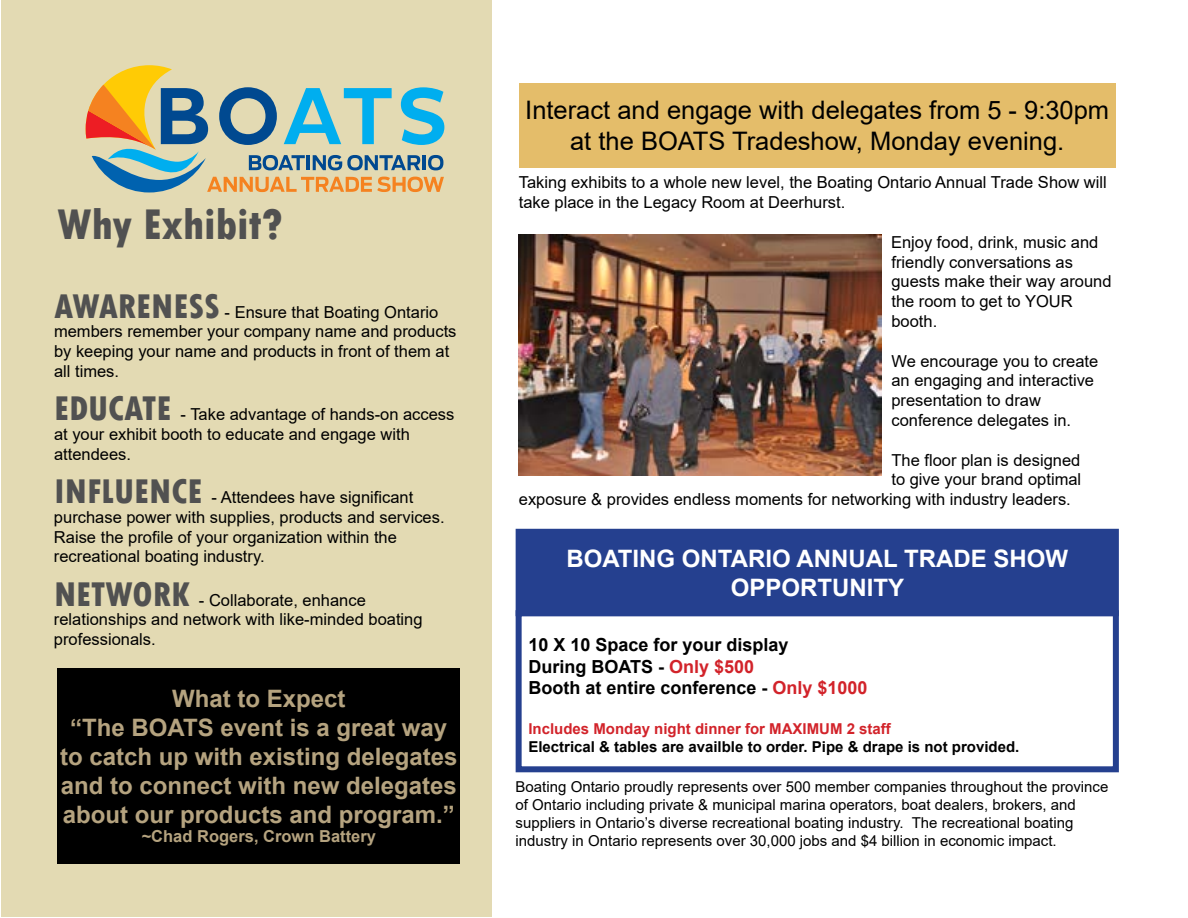
<style>
.page{position:relative;width:1188px;height:918px;background:#fff}
.page>*{position:absolute;margin:0;border:0;box-sizing:border-box;transform-origin:0 0}
.t1{font:800 condensed 45px "Tw Cen";color:#515151}
.t2{font:25.5px/30.6px "Arial";color:#000;text-align:center}
.t3{font:700 24px/28.8px "Arial";color:#b5a37f;text-align:center}
.t4{font:700 24px/28.8px "Arial";color:#fff;text-align:center}
.t5{font:700 18px/21.6px "Arial";color:#000}
.t6{font:16.5px/19.8px "Arial";color:#000}
.t7{font:700 16.5px "Arial";color:#b5a37f}
.t8{font:15px/18px "Arial";color:#000}
.t9{font:700 15px "Arial";color:#000}
.t10{font:700 15px "Arial";color:#d2232a}
.s1{font-family:"Tw Cen";font-weight:800;font-stretch:condensed;font-size:36px;color:#515151}
.s2{color:#d2232a}
</style>
<div class="page">
<div style="left:1px;top:1px;width:491px;height:916px;background:#e3dab3"></div>
<svg style="left:86px;top:65px;width:358px;height:127px"></svg>
<img style="left:519px;top:235px;width:363px;height:241px">
<div style="left:58px;top:668px;width:402px;height:196px;background:#000"></div>
<div style="left:519px;top:83px;width:597px;height:84px;background:#e4bd6a"></div>
<div style="left:516px;top:610px;width:603px;height:162px;border:6px solid #25408f"></div>
<div style="left:519px;top:532px;width:597px;height:81px;background:#25408f"></div>
<div style="left:516px;top:529px;width:603px;height:87px;border:6px solid #25408f"></div>
<h1 class="t1" style="left:58px;top:198px;width:227px">Why Exhibit?</h1>
<p class="t6" style="left:54px;top:302px;width:404px"><span class="s1">AWARENESS</span> - Ensure that Boating Ontario members remember your company name and products by keeping your name and products in front of them at all times.</p>
<p class="t6" style="left:54px;top:404px;width:402px"><span class="s1">EDUCATE</span> - Take advantage of hands-on access at your exhibit booth to educate and engage with attendees.</p>
<p class="t6" style="left:54px;top:487px;width:392px"><span class="s1">INFLUENCE</span> - Attendees have significant purchase power with supplies, products and services.<br>Raise the profile of your organization within the recreational boating industry.</p>
<p class="t6" style="left:54px;top:590px;width:370px"><span class="s1">NETWORK</span> - Collaborate, enhance relationships and network with like-minded boating professionals.</p>
<h3 class="t3" style="left:60px;top:685px;width:399px">What to Expect<br>“The BOATS event is a great way to catch up with existing delegates and to connect with new delegates about our products and program.”</h3>
<p class="t7" style="left:142px;top:825px;width:236px">~Chad Rogers, Crown Battery</p>
<h2 class="t2" style="left:525px;top:95px;width:585px">Interact and engage with delegates from 5 - 9:30pm at the BOATS Tradeshow, Monday evening.</h2>
<p class="t6" style="left:519px;top:173px;width:589px">Taking exhibits to a whole new level, the Boating Ontario Annual Trade Show will take place in the Legacy Room at Deerhurst.</p>
<p class="t6" style="left:891px;top:232px;width:222px">Enjoy food, drink, music and friendly conversations as guests make their way around the room to get to YOUR booth.</p>
<p class="t6" style="left:891px;top:351px;width:208px">We encourage you to create an engaging and interactive presentation to draw conference delegates in.</p>
<p class="t6" style="left:891px;top:450px;width:190px">The floor plan is designed</p>
<p class="t6" style="left:891px;top:470px;width:191px">to give your brand optimal</p>
<p class="t6" style="left:519px;top:489px;width:554px">exposure &amp; provides endless moments for networking with industry leaders.</p>
<h3 class="t4" style="left:566px;top:544px;width:503px">BOATING ONTARIO ANNUAL TRADE SHOW<br>OPPORTUNITY</h3>
<p class="t5" style="left:528px;top:634px;width:341px">10 X 10 Space for your display<br>During BOATS - <span class="s2">Only $500<br></span>Booth at entire conference - <span class="s2">Only $1000</span></p>
<p class="t10" style="left:528px;top:718px;width:364px">Includes Monday night dinner for MAXIMUM 2 staff</p>
<p class="t9" style="left:528px;top:736px;width:493px">Electrical &amp; tables are availble to order. Pipe &amp; drape is not provided.</p>
<p class="t8" style="left:516px;top:778px;width:594px">Boating Ontario proudly represents over 500 member companies throughout the province of Ontario including private &amp; municipal marina operators, boat dealers, brokers, and suppliers in Ontario’s diverse recreational boating industry. The recreational boating industry in Ontario represents over 30,000 jobs and $4 billion in economic impact.</p>
</div>
